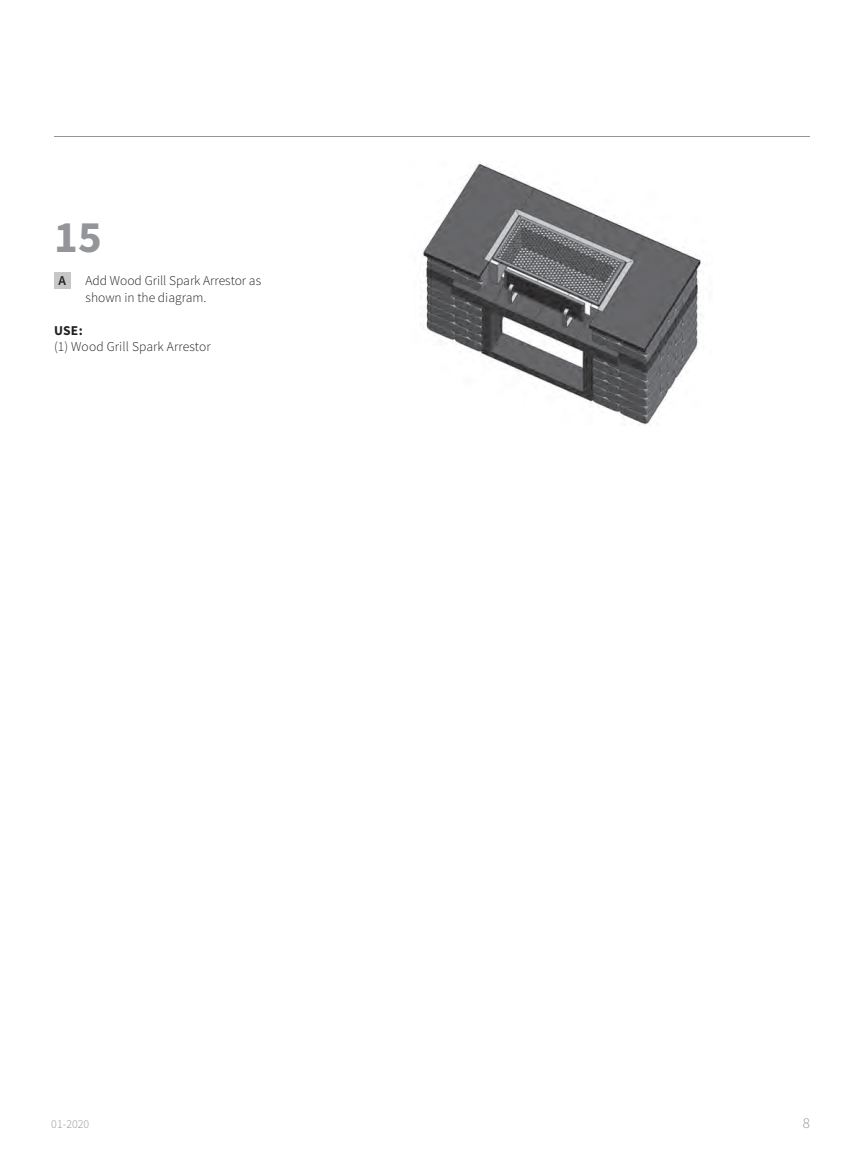
<style>
.page{position:relative;width:864px;height:1175px;background:#fff}
.page>*{position:absolute;margin:0;border:0;box-sizing:border-box;transform-origin:0 0}
.Instructional_Text{font:700 45px "Source Sans Pro";color:#939598}
.t1{font:300 15px "Source Sans Pro";color:#939598}
.Instructional_Text-2{font:300 13.5px/16.5px "Source Sans Pro";color:#231f20}
.t2{font:600 13.5px "Source Sans Pro";color:#231f20}
.t3{font:300 12px "Source Sans Pro";color:#939598}
.s1{font-weight:700}
</style>
<div class="page">
<hr style="left:54px;top:136px;width:756px;height:1px;background:#231f20">
<img style="left:422px;top:163px;width:279px;height:263px">
<div style="left:54px;top:272px;width:16px;height:17px;background:#c8c7c7"></div>
<p class="Instructional_Text" style="left:54px;top:208px;width:49px">15</p>
<p class="t2" style="left:59px;top:272px;width:9px">A</p>
<p class="Instructional_Text-2" style="left:86px;top:272px;width:177px">Add Wood Grill Spark Arrestor as shown in the diagram.</p>
<p class="Instructional_Text-2" style="left:54px;top:322px;width:158px"><span class="s1">USE:<br></span>(1) Wood Grill Spark Arrestor</p>
<p class="t3" style="left:51px;top:1116px;width:40px">01-2020</p>
<p class="t1" style="left:803px;top:1113px;width:9px">8</p>
</div>
